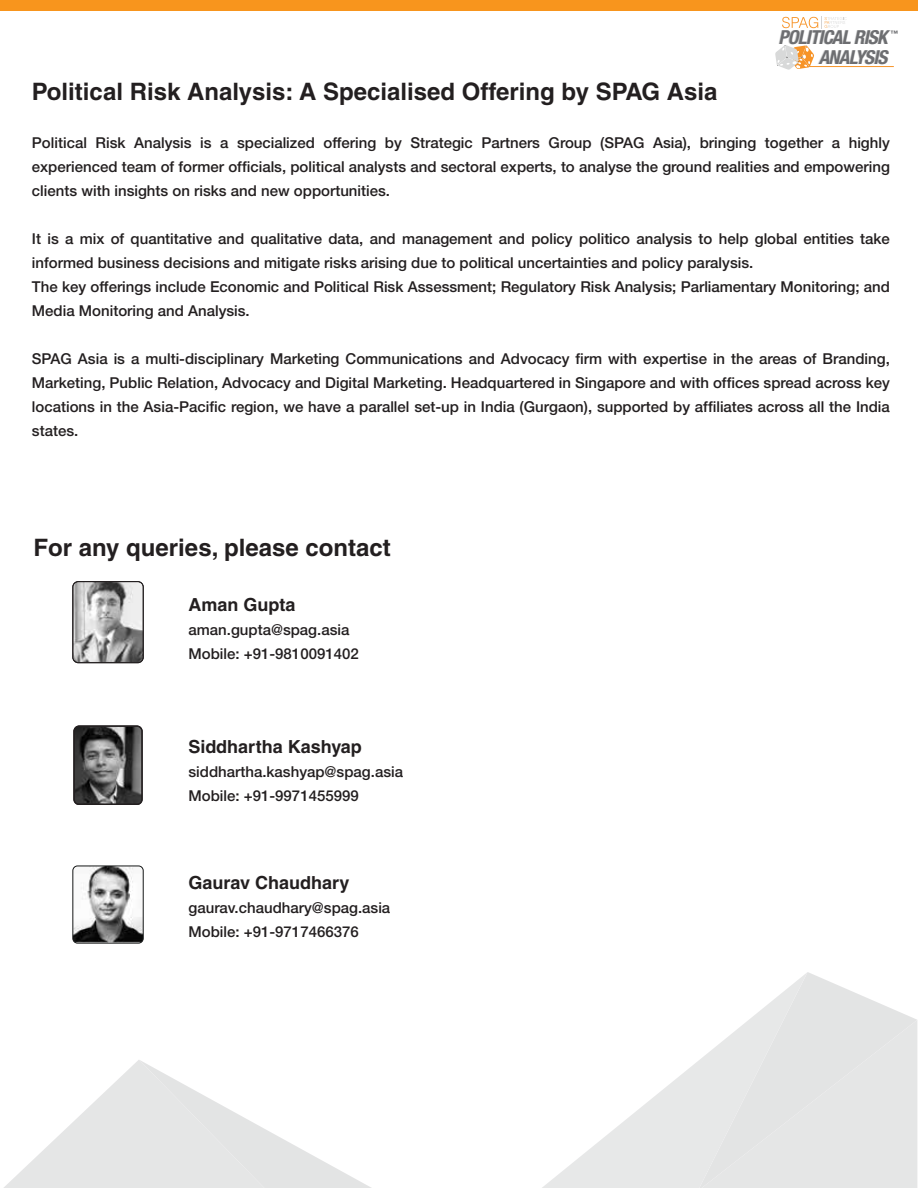
<style>
.page{position:relative;width:918px;height:1188px;background:#fff}
.page>*{position:absolute;margin:0;border:0;box-sizing:border-box;transform-origin:0 0}
.t1{font:700 24px "Helvetica";color:#231f20}
.t2{font:italic 700 condensed 19.2px/19.5px "Helvetica Neue LT Pro";letter-spacing:-.04em;color:#6d6e71;text-align:right}
.t3{font:700 18px "Helvetica";color:#231f20}
.t4{font:500 15px/24px "Helvetica Neue LT Pro";color:#231f20}
.t5{font:700 7.5px "Helvetica";color:#6d6e71}
</style>
<div class="page">
<svg style="left:808px;top:972px;width:109px;height:216px;fill:#e5e6e6"></svg>
<svg style="left:542px;top:972px;width:266px;height:216px"></svg>
<svg style="left:4px;top:1060px;width:367px;height:128px"></svg>
<div style="left:0;top:0;width:918px;height:10px;background:#f8951d"></div>
<svg style="left:73px;top:725px;width:70px;height:80px"></svg>
<div style="left:74px;top:726px;width:68px;height:79px;border:1px solid #231f20;border-radius:5px"></div>
<img style="left:73px;top:583px;width:70px;height:80px">
<div style="left:72px;top:581px;width:72px;height:82px;border:1px solid #231f20;border-radius:5px"></div>
<img style="left:74px;top:866px;width:68px;height:76px">
<div style="left:72px;top:866px;width:72px;height:78px;border:1px solid #151717;border-radius:5px"></div>
<hr style="left:809px;top:66px;width:85px;height:1px;background:#f79428">
<svg style="left:775px;top:45px;width:42px;height:25px"></svg>
<svg style="left:782px;top:16px;width:64px;height:13px"></svg>
<p class="t2" style="left:779px;top:28px;width:111px">POLITICAL RISK<br>ANALYSIS</p>
<p class="t5" style="left:890px;top:28px;width:9px">™</p>
<h1 class="t1" style="left:32px;top:77px;width:687px">Political Risk Analysis: A Specialised Offering by SPAG Asia</h1>
<p class="t4" style="left:32px;top:131px;width:860px;text-align:justify">Political Risk Analysis is a specialized offering by Strategic Partners Group (SPAG Asia), bringing together a highly experienced team of former officials, political analysts and sectoral experts, to analyse the ground realities and empowering clients with insights on risks and new opportunities.</p>
<p class="t4" style="left:32px;top:227px;width:860px">It is a mix of quantitative and qualitative data, and management and policy politico analysis to help global entities take informed business decisions and mitigate risks arising due to political uncertainties and policy paralysis.<br>The key offerings include Economic and Political Risk Assessment; Regulatory Risk Analysis; Parliamentary Monitoring; and Media Monitoring and Analysis.</p>
<p class="t4" style="left:32px;top:347px;width:859px;text-align:justify">SPAG Asia is a multi-disciplinary Marketing Communications and Advocacy firm with expertise in the areas of Branding, Marketing, Public Relation, Advocacy and Digital Marketing. Headquartered in Singapore and with offices spread across key locations in the Asia-Pacific region, we have a parallel set-up in India (Gurgaon), supported by affiliates across all the India states.</p>
<h1 class="t1" style="left:33px;top:532px;width:359px">For any queries, please contact</h1>
<p class="t3" style="left:188px;top:594px;width:109px">Aman Gupta</p>
<p class="t4" style="left:188px;top:618px;width:172px">aman.gupta@spag.asia<br>Mobile: +91-9810091402</p>
<p class="t3" style="left:188px;top:736px;width:175px">Siddhartha Kashyap</p>
<p class="t4" style="left:188px;top:760px;width:216px">siddhartha.kashyap@spag.asia<br>Mobile: +91-9971455999</p>
<p class="t3" style="left:188px;top:872px;width:162px">Gaurav Chaudhary</p>
<p class="t4" style="left:188px;top:896px;width:203px">gaurav.chaudhary@spag.asia<br>Mobile: +91-9717466376</p>
</div>
